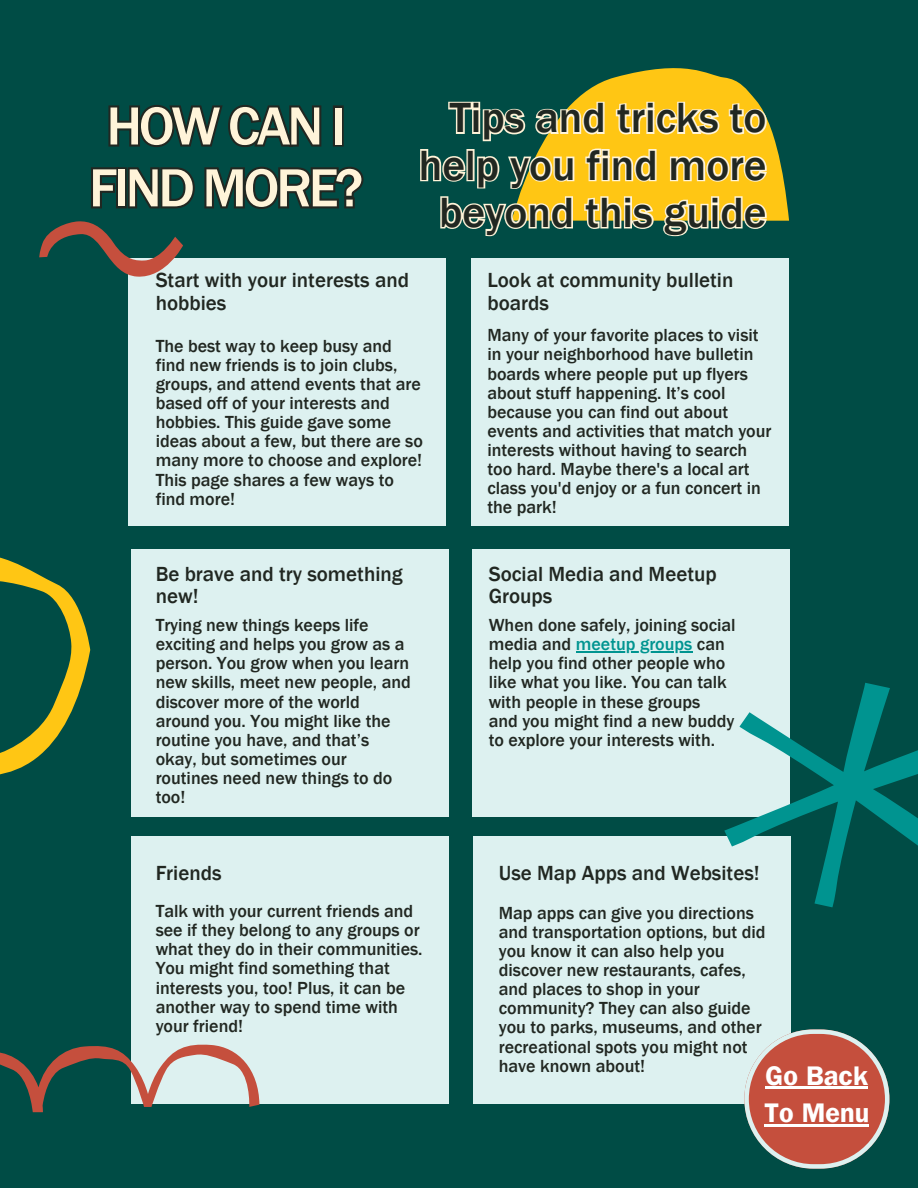
<style>
.page{position:relative;width:918px;height:1188px;background:#004c45}
.page>*{position:absolute;margin:0;border:0;box-sizing:border-box;transform-origin:0 0}
.t1{font:500 55.5px/61.8px "Franklin Gothic";letter-spacing:-.055em;color:#fff4d9;text-align:center}
.t2{font:500 43.5px/47.2px "Franklin Gothic";color:#212721;text-align:right}
.t3{font:27px/37.2px "Franklin Gothic LT Pro Dm";color:#fff}
.t4{font:500 21px/22.5px "Franklin Gothic";color:#212721}
.t5{font:500 18px/19.2px "Franklin Gothic";color:#212721}
.s1{color:#009490}
</style>
<div class="page">
<svg style="left:575px;top:68px;width:214px;height:153px;fill:#ffc614"></svg>
<div style="left:129px;top:258px;width:317px;height:268px;background:#ddf1f0"></div>
<svg style="left:39px;top:221px;width:144px;height:57px"></svg>
<div style="left:131px;top:836px;width:317px;height:268px;background:#ddf1f0"></div>
<div style="left:472px;top:549px;width:317px;height:267px;background:#ddf1f0"></div>
<div style="left:471px;top:258px;width:317px;height:268px;background:#ddf1f0"></div>
<div style="left:473px;top:836px;width:317px;height:268px;background:#ddf1f0"></div>
<svg style="left:724px;top:683px;width:194px;height:224px"></svg>
<div style="left:131px;top:549px;width:317px;height:267px;background:#ddf1f0"></div>
<svg style="left:91px;top:105px;width:273px;height:104px"></svg>
<svg style="left:420px;top:100px;width:349px;height:137px"></svg>
<hr style="left:576px;top:651px;width:108px;height:1px;background:#009490">
<svg style="left:0;top:1044px;width:259px;height:68px"></svg>
<svg style="left:0;top:557px;width:90px;height:218px"></svg>
<svg style="left:744px;top:1029px;width:145px;height:140px"></svg>
<hr style="left:766px;top:1087px;width:102px;height:2px;background:#fff">
<hr style="left:765px;top:1124px;width:104px;height:2px;background:#fff">
<p class="t1" style="left:89px;top:94px;width:276px">HOW CAN I<br>FIND MORE?</p>
<h1 class="t2" style="left:419px;top:94px;width:349px">Tips and tricks to help you find more beyond this guide</h1>
<h2 class="t4" style="left:487px;top:268px;width:248px">Look at community bulletin boards</h2>
<p class="t5" style="left:487px;top:325px;width:286px">Many of your favorite places to visit in your neighborhood have bulletin boards where people put up flyers about stuff happening. It’s cool because you can find out about events and activities that match your interests without having to search too hard. Maybe there's a local art class you'd enjoy or a fun concert in the park!</p>
<p class="t4" style="left:156px;top:268px;width:255px">Start with your interests and hobbies</p>
<p class="t5" style="left:156px;top:336px;width:269px">The best way to keep busy and find new friends is to join clubs, groups, and attend events that are based off of your interests and hobbies. This guide gave some ideas about a few, but there are so many more to choose and explore!<br>This page shares a few ways to find more!</p>
<p class="t4" style="left:156px;top:562px;width:249px">Be brave and try something new!</p>
<h4 class="t5" style="left:156px;top:615px;width:257px">Trying new things keeps life exciting and helps you grow as a person. You grow when you learn new skills, meet new people, and discover more of the world around you. You might like the routine you have, and that’s okay, but sometimes our routines need new things to do too!</h4>
<p class="t4" style="left:156px;top:862px;width:67px">Friends</p>
<h4 class="t5" style="left:156px;top:901px;width:268px">Talk with your current friends and see if they belong to any groups or what they do in their communities.<br>You might find something that interests you, too! Plus, it can be</h4>
<p class="t5" style="left:156px;top:997px;width:244px">another way to spend time with your friend!</p>
<p class="t4" style="left:489px;top:562px;width:230px">Social Media and Meetup<br>Groups</p>
<h4 class="t5" style="left:489px;top:615px;width:248px">When done safely, joining social media and <span class="s1">meetup groups</span> can</h4>
<p class="t5" style="left:489px;top:653px;width:247px">help you find other people who like what you like. You can talk with people in these groups<br>and you might find a new buddy to explore your interests with.</p>
<p class="t4" style="left:499px;top:862px;width:262px">Use Map Apps and Websites!</p>
<h4 class="t5" style="left:499px;top:903px;width:268px">Map apps can give you directions and transportation options, but did</h4>
<p class="t5" style="left:499px;top:941px;width:264px">you know it can also help you discover new restaurants, cafes, and places to shop in your community? They can also guide you to parks, museums, and other recreational spots you might not have known about!</p>
<p class="t3" style="left:765px;top:1061px;width:106px">Go Back<br>To Menu</p>
</div>
